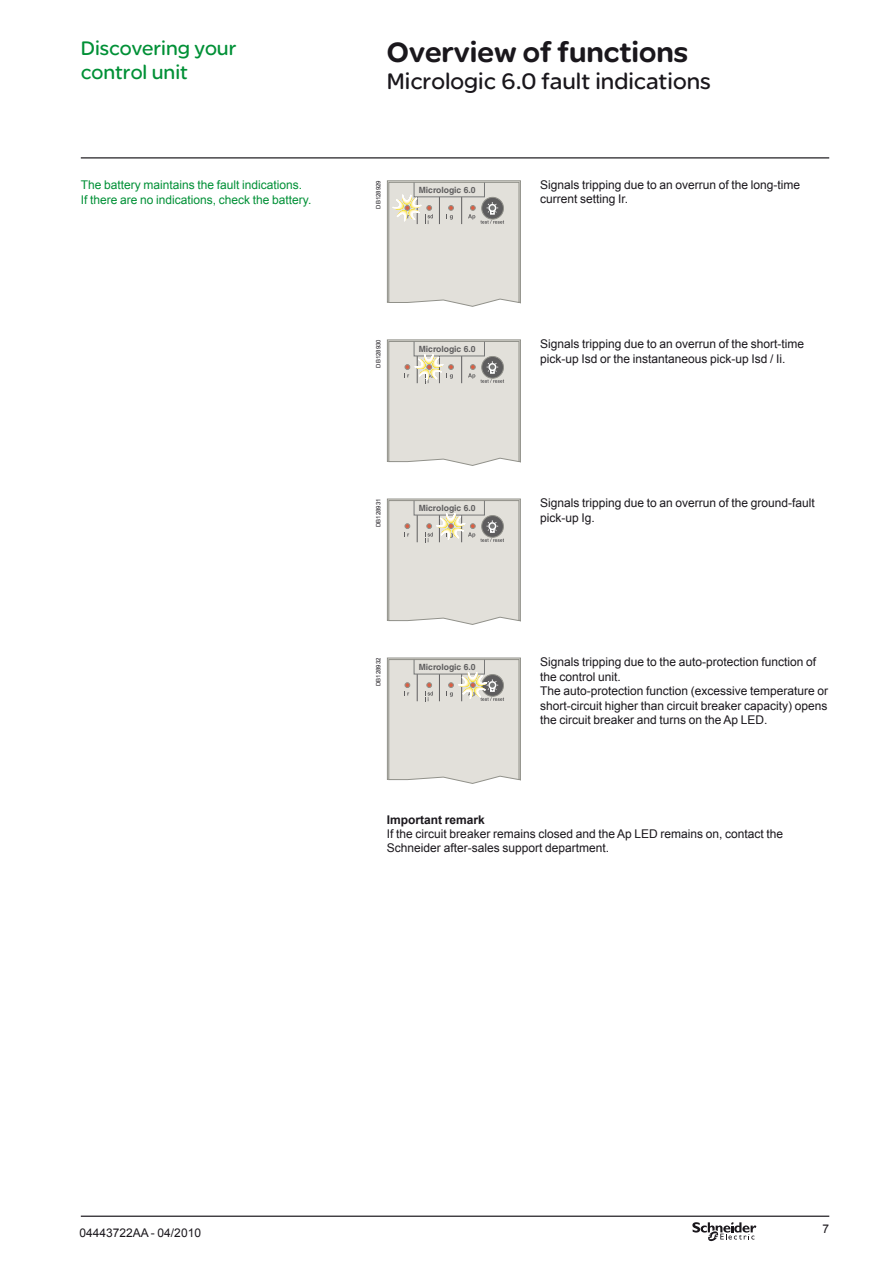
<style>
.page{position:relative;width:893px;height:1263px;background:#fff}
.page>*{position:absolute;margin:0;border:0;box-sizing:border-box;transform-origin:0 0}
.t1{font:900 30px "SE Optimist";color:#1a171c}
.t2{font:24px "SE Optimist";color:#1a171c}
.t3{font:21px/24px "SE Optimist";color:#009036}
.t4{font:12px/14.4px "Arial";color:#1a171c}
.t5{font:12px/15px "Arial";color:#009036}
.t6{font:700 12px "Arial";color:#1a171c}
.t7{font:700 8.55px "Helvetica";color:#5e5d5e}
.t8{font:6px "Arial";color:#1a171c}
</style>
<div class="page">
<svg style="left:692px;top:1222px;width:64px;height:19px"></svg>
<hr style="left:81px;top:157px;width:748px;height:1px;background:#1a171c">
<hr style="left:81px;top:1215px;width:748px;height:2px;background:#1a171c">
<svg style="left:387px;top:180px;width:134px;height:127px;background:#dad8d2"></svg>
<svg style="left:387px;top:339px;width:134px;height:127px;background:#dad8d2"></svg>
<svg style="left:387px;top:499px;width:134px;height:126px;background:#dad8d2"></svg>
<svg style="left:387px;top:657px;width:134px;height:127px;background:#dad8d2"></svg>
<h3 class="t3" style="left:81px;top:36px;width:157px">Discovering your control unit</h3>
<h1 class="t1" style="left:387px;top:35px;width:303px">Overview of functions</h1>
<h2 class="t2" style="left:387px;top:68px;width:325px">Micrologic 6.0 fault indications</h2>
<p class="t5" style="left:81px;top:177px;width:232px">The battery maintains the fault indications.<br>If there are no indications, check the battery.</p>
<p class="t8" style="left:375px;top:209px;width:30px;rotate:-90deg">DB1 28929</p>
<p class="t7" style="left:419px;top:185px;width:58px">Micrologic 6.0</p>
<p class="t4" style="left:540px;top:178px;width:262px">Signals tripping due to an overrun of the long-time current setting Ir.</p>
<p class="t8" style="left:375px;top:368px;width:30px;rotate:-90deg">DB1 28930</p>
<p class="t7" style="left:419px;top:344px;width:58px">Micrologic 6.0</p>
<p class="t4" style="left:540px;top:337px;width:266px">Signals tripping due to an overrun of the short-time pick-up Isd or the instantaneous pick-up Isd / Ii.</p>
<p class="t8" style="left:375px;top:527px;width:28px;rotate:-90deg">DB1 28931</p>
<p class="t7" style="left:419px;top:503px;width:58px">Micrologic 6.0</p>
<p class="t4" style="left:540px;top:496px;width:276px">Signals tripping due to an overrun of the ground-fault pick-up Ig.</p>
<p class="t8" style="left:375px;top:686px;width:30px;rotate:-90deg">DB1 28932</p>
<p class="t7" style="left:419px;top:662px;width:58px">Micrologic 6.0</p>
<p class="t4" style="left:540px;top:655px;width:290px">Signals tripping due to the auto-protection function of the control unit.<br>The auto-protection function (excessive temperature or short-circuit higher than circuit breaker capacity) opens the circuit breaker and turns on the Ap LED.</p>
<p class="t4" style="left:80px;top:1226px;width:123px">04443722AA - 04/201 0</p>
<p class="t6" style="left:387px;top:811px;width:100px">Important remark</p>
<p class="t4" style="left:387px;top:827px;width:398px">If the circuit breaker remains closed and the Ap LED remains on, contact the<br>Schneider after-sales support department.</p>
</div>
